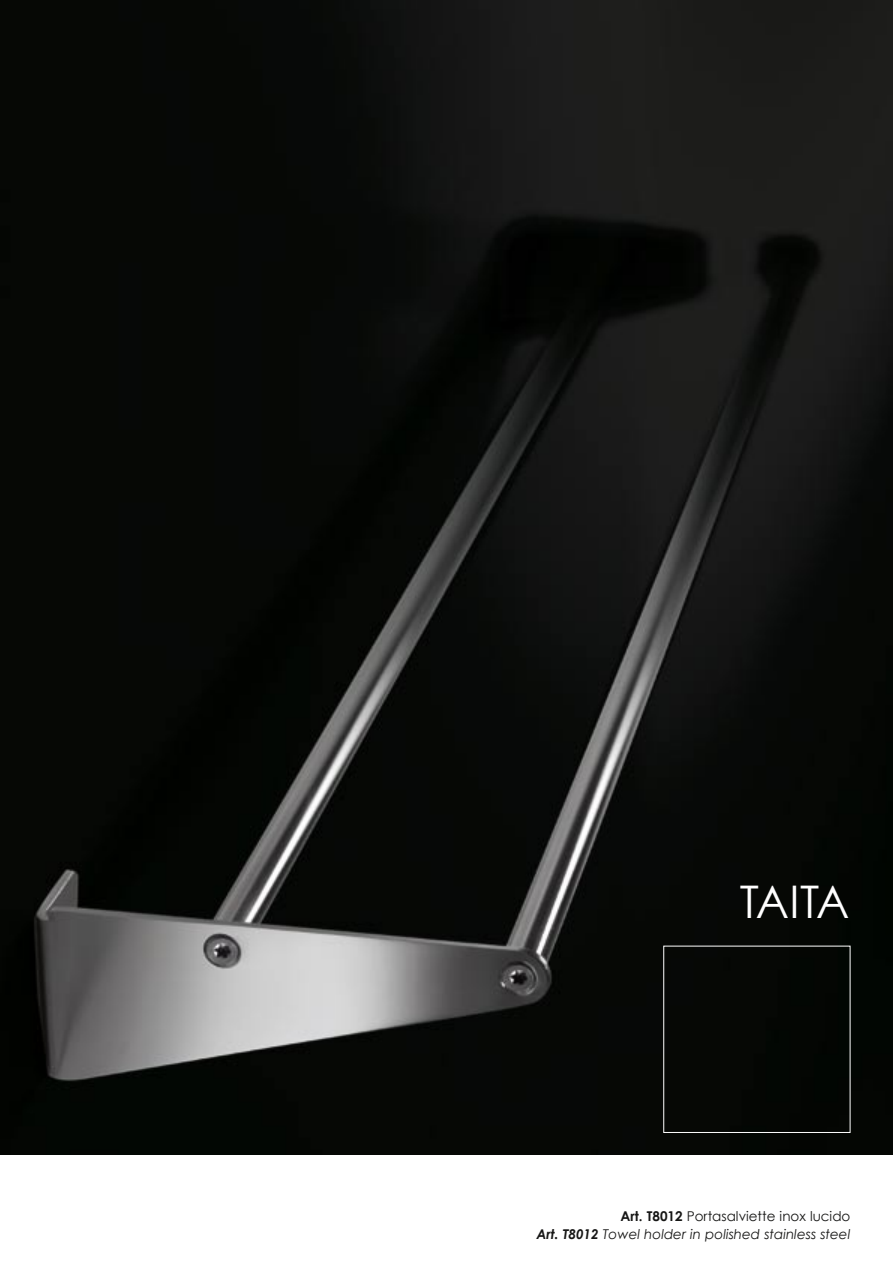
<style>
.page{position:relative;width:893px;height:1263px;background:#fff}
.page>*{position:absolute;margin:0;border:0;box-sizing:border-box;transform-origin:0 0}
.t1{font:45px "Century Gothic";letter-spacing:-.03em;color:#fff}
.t2{font:italic 13.5px "Century Gothic";color:#161615}
.t3{font:13.5px "Century Gothic";color:#161615}
.s1{font-weight:700}
</style>
<div class="page">
<img style="left:0;top:0;width:893px;height:1154px">
<p class="t1" style="left:740px;top:874px;width:111px">TAITA</p>
<p class="t3" style="left:620px;top:1208px;width:231px"><span class="s1">Art. T8012</span> Portasalviette inox lucido</p>
<p class="t2" style="left:537px;top:1226px;width:315px"><span class="s1">Art. T8012</span> Towel holder in polished stainless steel</p>
</div>
